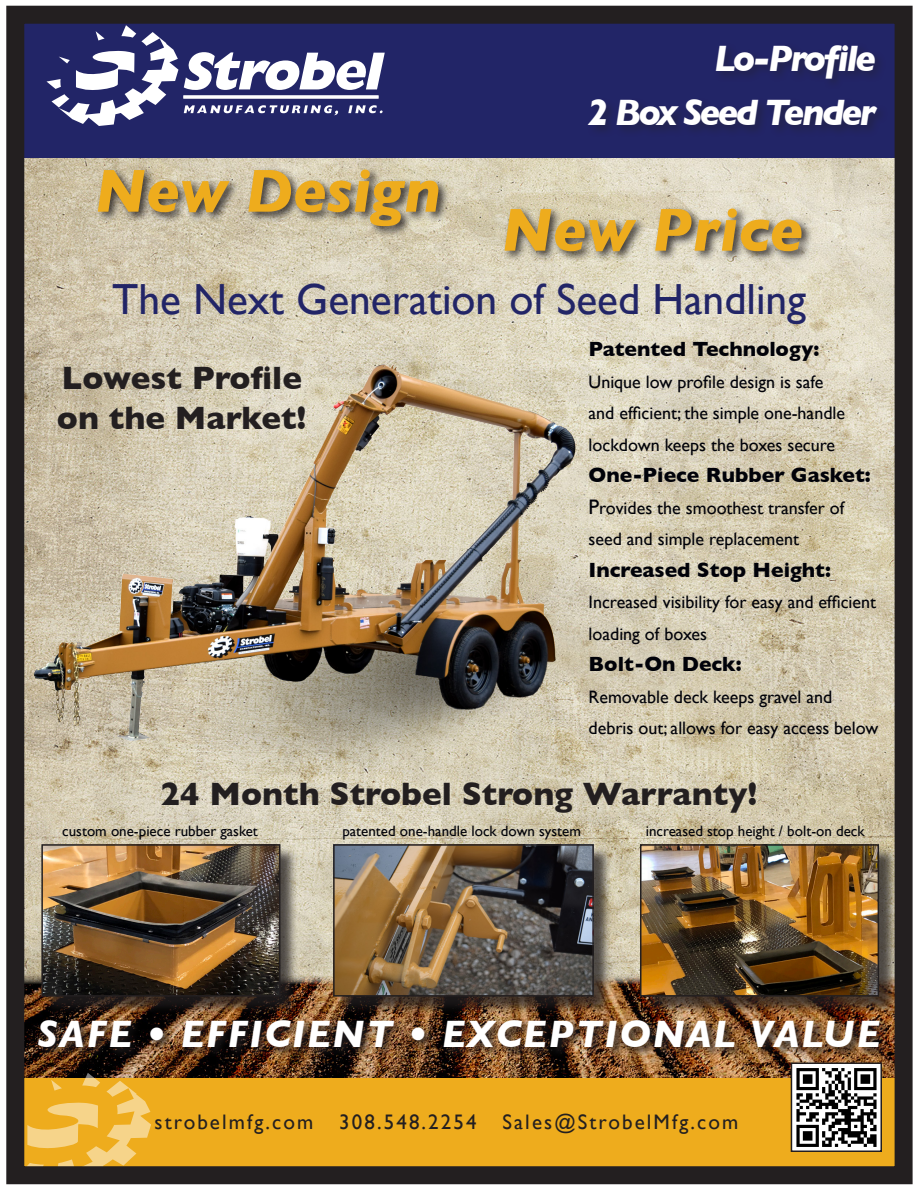
<style>
.page{position:relative;width:918px;height:1188px;background:#fff}
.page>*{position:absolute;margin:0;border:0;box-sizing:border-box;transform-origin:0 0}
.t1{font:italic 700 61.5px "Gill Sans";color:#eeac1d}
.t2{font:43.5px "Gill Sans";color:#222567}
.t3{font:italic 700 39px "Gill Sans";letter-spacing:.04em;color:#fff}
.t4{font:italic 700 37.5px "Gill Sans";letter-spacing:-.07em;color:#fff}
.t5{font:700 33px "Gill Sans";color:#231f20}
.t6{font:700 21px "Gill Sans";color:#010209}
.t7{font:21px "Gill Sans";letter-spacing:.1em;color:#231f20}
.t8{font:18px/31.5px "Gill Sans";color:#010209}
.t9{font:15px "Gill Sans";color:#010209}
.s1{font-size:21px}
</style>
<div class="page">
<img style="left:6px;top:5px;width:907px;height:1180px">
<img style="left:794px;top:1066px;width:85px;height:83px">
<div style="left:791px;top:1063px;width:91px;height:89px;border:2px solid #231f20"></div>
<svg style="left:46px;top:25px;width:132px;height:101px"></svg>
<svg style="left:184px;top:105px;width:154px;height:10px"></svg>
<svg style="left:348px;top:105px;width:35px;height:8px"></svg>
<svg style="left:184px;top:52px;width:201px;height:38px"></svg>
<svg style="left:183px;top:95px;width:196px;height:4px"></svg>
<div style="left:6px;top:6px;width:907px;height:1178px;border:18px solid #231f20"></div>
<div style="left:95px;top:167px;width:355px;height:71px;background:#231f20;opacity:.85"></div>
<div style="left:502px;top:206px;width:311px;height:57px;background:#231f20;opacity:.85"></div>
<img style="left:6px;top:341px;width:603px;height:439px">
<p class="t1" style="left:95px;top:155px;width:348px">New Design</p>
<p class="t4" style="left:714px;top:36px;width:163px">Lo-Profile</p>
<p class="t4" style="left:587px;top:90px;width:290px">2 Box Seed Tender</p>
<p class="t1" style="left:501px;top:194px;width:304px">New Price</p>
<p class="t2" style="left:112px;top:274px;width:695px">The Next Generation of Seed Handling</p>
<p class="t5" style="left:62px;top:359px;width:242px">Lowest Profile</p>
<p class="t5" style="left:57px;top:398px;width:251px">on the Market!</p>
<p class="t6" style="left:589px;top:337px;width:232px">Patented Technology:</p>
<p class="t8" style="left:589px;top:366px;width:258px">Unique low profile design is safe and efficient; the simple one-handle lockdown keeps the boxes secure</p>
<p class="t6" style="left:589px;top:463px;width:284px">One-Piece Rubber Gasket:</p>
<p class="t8" style="left:589px;top:492px;width:257px"><span class="s1">P</span>rovides the smoothest transfer of</p>
<p class="t8" style="left:589px;top:523px;width:212px">seed and simple replacement</p>
<p class="t6" style="left:589px;top:558px;width:244px">Increased Stop Height:</p>
<p class="t8" style="left:589px;top:586px;width:289px">Increased visibility for easy and efficient loading of boxes</p>
<p class="t6" style="left:589px;top:652px;width:155px">Bolt-On Deck:</p>
<p class="t8" style="left:589px;top:681px;width:245px">Removable deck keeps gravel and</p>
<p class="t8" style="left:589px;top:712px;width:291px">debris out; allows for easy access below</p>
<p class="t5" style="left:161px;top:774px;width:598px">24 Month Strobel Strong Warranty!</p>
<p class="t9" style="left:62px;top:822px;width:197px">custom one-piece rubber gasket</p>
<p class="t9" style="left:342px;top:822px;width:240px">patented one-handle lock down system</p>
<p class="t9" style="left:646px;top:822px;width:220px">increased stop height / bolt-on deck</p>
<p class="t3" style="left:38px;top:1011px;width:844px">SAFE • EFFICIENT • EXCEPTIONAL VALUE</p>
<p class="t7" style="left:154px;top:1109px;width:585px">strobelmfg.com 308.548.2254 Sales@StrobelMfg.com</p>
</div>
